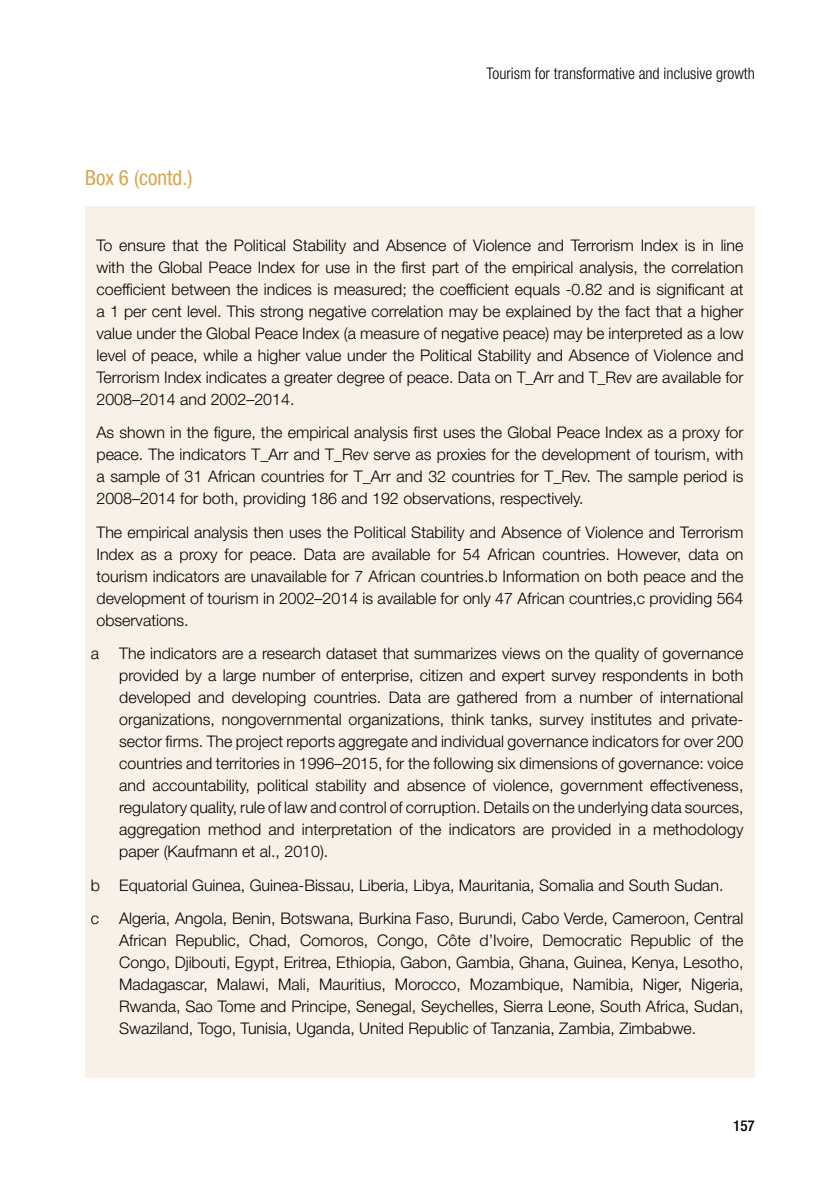
<style>
.page{position:relative;width:840px;height:1191px;background:#fff}
.page>*{position:absolute;margin:0;border:0;box-sizing:border-box;transform-origin:0 0}
.t1{font:condensed 21px "Helvetica Neue LT Std";color:#d6a651}
.t2{font:300 16px/22px "Helvetica Neue LT Std";color:#000;text-align:justify}
.t3{font:300 condensed 16px "Helvetica Neue LT Std";color:#000}
.t4{font:500 condensed 15px "Helvetica Neue LT Std";color:#000}
</style>
<div class="page">
<div style="left:85px;top:206px;width:669px;height:871px;background:#f9f1e7"></div>
<h1 class="t1" style="left:85px;top:166px;width:109px">Box 6 (contd.)</h1>
<p class="t3" style="left:486px;top:65px;width:269px">Tourism for transformative and inclusive growth</p>
<p class="t2" style="left:96px;top:234px;width:648px">To ensure that the Political Stability and Absence of Violence and Terrorism Index is in line with the Global Peace Index for use in the first part of the empirical analysis, the correlation coefficient between the indices is measured; the coefficient equals -0.82 and is significant at a 1 per cent level. This strong negative correlation may be explained by the fact that a higher value under the Global Peace Index (a measure of negative peace) may be interpreted as a low level of peace, while a higher value under the Political Stability and Absence of Violence and Terrorism Index indicates a greater degree of peace. Data on T_Arr and T_Rev are available for 2008–2014 and 2002–2014.</p>
<p class="t2" style="left:96px;top:421px;width:648px">As shown in the figure, the empirical analysis first uses the Global Peace Index as a proxy for peace. The indicators T_Arr and T_Rev serve as proxies for the development of tourism, with a sample of 31 African countries for T_Arr and 32 countries for T_Rev. The sample period is 2008–2014 for both, providing 186 and 192 observations, respectively.</p>
<p class="t2" style="left:96px;top:521px;width:648px">The empirical analysis then uses the Political Stability and Absence of Violence and Terrorism Index as a proxy for peace. Data are available for 54 African countries. However, data on tourism indicators are unavailable for 7 African countries.b Information on both peace and the development of tourism in 2002–2014 is available for only 47 African countries,c providing 564 observations.</p>
<p class="t2" style="left:91px;top:642px;width:10px">a</p>
<p class="t2" style="left:119px;top:642px;width:625px">The indicators are a research dataset that summarizes views on the quality of governance provided by a large number of enterprise, citizen and expert survey respondents in both developed and developing countries. Data are gathered from a number of international organizations, nongovernmental organizations, think tanks, survey institutes and private&shy;sector firms. The project reports aggregate and individual governance indicators for over 200 countries and territories in 1996–2015, for the following six dimensions of governance: voice and accountability, political stability and absence of violence, government effectiveness, regulatory quality, rule of law and control of corruption. Details on the underlying data sources, aggregation method and interpretation of the indicators are provided in a methodology paper (Kaufmann et al., 2010).</p>
<p class="t2" style="left:91px;top:867px;width:634px;line-height:33.4px">b Equatorial Guinea, Guinea-Bissau, Liberia, Libya, Mauritania, Somalia and South Sudan. c</p>
<p class="t2" style="left:119px;top:907px;width:625px">Algeria, Angola, Benin, Botswana, Burkina Faso, Burundi, Cabo Verde, Cameroon, Central African Republic, Chad, Comoros, Congo, Côte d’Ivoire, Democratic Republic of the Congo, Djibouti, Egypt, Eritrea, Ethiopia, Gabon, Gambia, Ghana, Guinea, Kenya, Lesotho, Madagascar, Malawi, Mali, Mauritius, Morocco, Mozambique, Namibia, Niger, Nigeria, Rwanda, Sao Tome and Principe, Senegal, Seychelles, Sierra Leone, South Africa, Sudan, Swaziland, Togo, Tunisia, Uganda, United Republic of Tanzania, Zambia, Zimbabwe.</p>
<p class="t4" style="left:732px;top:1116px;width:23px">157</p>
</div>
